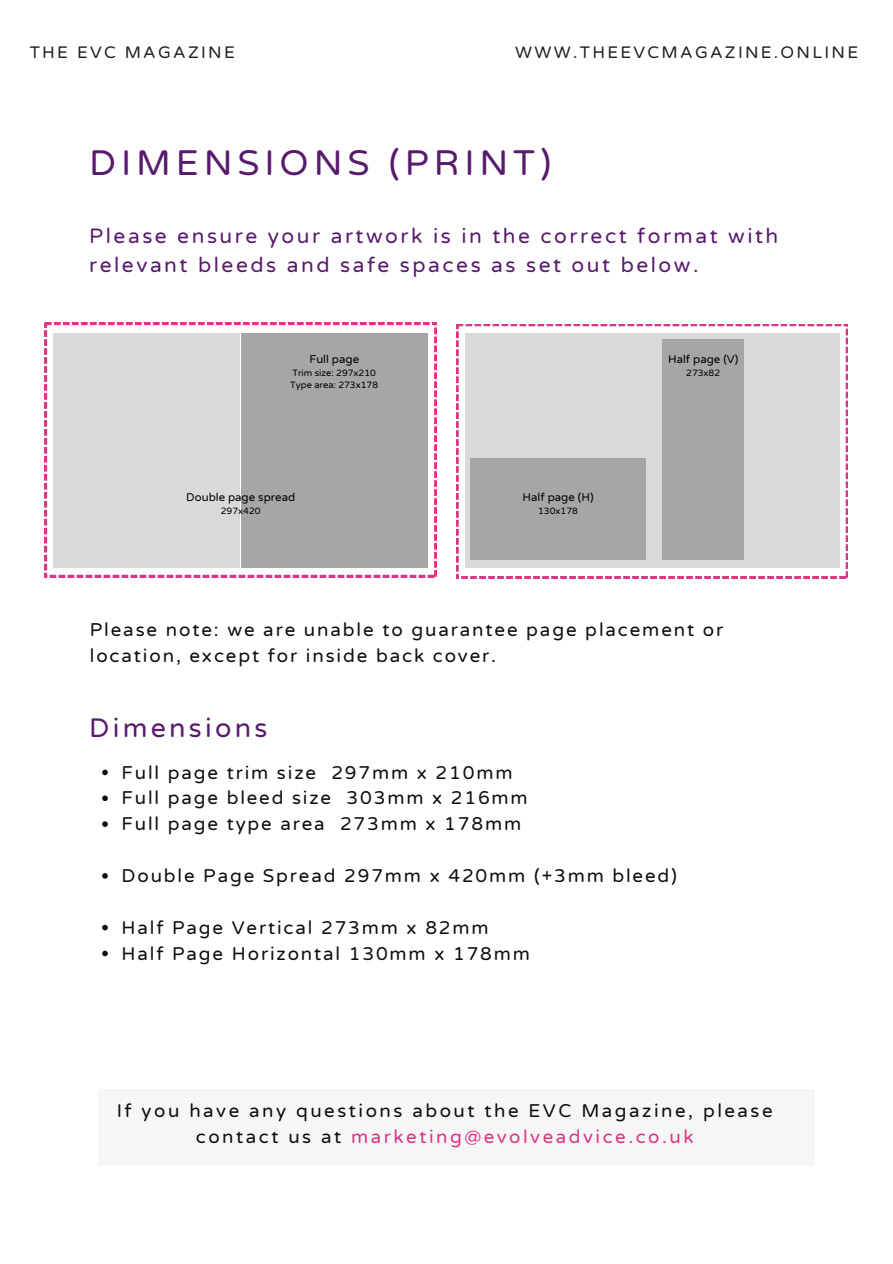
<style>
.page{position:relative;width:893px;height:1264px;background:#fff}
.page>*{position:absolute;margin:0;border:0;box-sizing:border-box;transform-origin:0 0}
.t1{font:36px "Varela Round";letter-spacing:.135em;color:#581b6c}
.t2{font:27px "Varela Round";letter-spacing:.12em;color:#581b6c}
.t3{font:21px/29.2px "Varela Round";letter-spacing:.12em;color:#581b6c}
.t4{font:18.75px/25.8px "Varela Round";letter-spacing:.1em;color:#0f0e0c}
.t5{font:18.6px "Varela Round";letter-spacing:.1em;color:#0f0e0c}
.t6{font:18.6px/25.8px "Varela Round";letter-spacing:.135em;color:#0f0e0c;text-align:center}
.t7{font:16.8px "Varela Round";letter-spacing:.135em;color:#1c2120}
.t8{font:11.4px "Varela Round";color:#000}
.t9{font:9.3px "Varela Round";color:#000}
.s1{color:#d93686}
</style>
<div class="page">
<svg style="left:45px;top:323px;width:391px;height:254px"></svg>
<div style="left:53px;top:333px;width:187px;height:234px;background:#d9d9d9"></div>
<div style="left:241px;top:333px;width:186px;height:234px;background:#a6a6a6"></div>
<svg style="left:456px;top:324px;width:391px;height:254px;fill:#d9d9d9"></svg>
<div style="left:464px;top:333px;width:188px;height:234px;background:#d9d9d9"></div>
<div style="left:470px;top:458px;width:176px;height:102px;background:#a6a6a6"></div>
<div style="left:662px;top:339px;width:82px;height:221px;background:#a6a6a6"></div>
<svg style="left:102px;top:769px;width:6px;height:6px"></svg>
<svg style="left:102px;top:795px;width:6px;height:6px"></svg>
<svg style="left:102px;top:821px;width:6px;height:6px"></svg>
<svg style="left:102px;top:873px;width:6px;height:5px"></svg>
<svg style="left:102px;top:924px;width:6px;height:6px"></svg>
<svg style="left:102px;top:950px;width:6px;height:6px"></svg>
<div style="left:99px;top:1089px;width:715px;height:77px;background:#f6f6f6"></div>
<p class="t7" style="left:30px;top:42px;width:206px">THE EVC MAGAZINE</p>
<p class="t7" style="left:515px;top:42px;width:344px">WWW.THEEVCMAGAZINE.ONLINE</p>
<p class="t1" style="left:89px;top:142px;width:463px">DIMENSIONS (PRINT)</p>
<p class="t3" style="left:89px;top:221px;width:690px">Please ensure your artwork is in the correct format with relevant bleeds and safe spaces as set out below.</p>
<p class="t8" style="left:309px;top:352px;width:51px">Full page</p>
<p class="t9" style="left:292px;top:367px;width:85px">Trim size: 297x210</p>
<p class="t9" style="left:290px;top:380px;width:89px">Type area: 273x178</p>
<p class="t8" style="left:186px;top:490px;width:110px">Double page spread</p>
<p class="t9" style="left:221px;top:505px;width:41px">297x420</p>
<p class="t8" style="left:522px;top:490px;width:72px">Half page (H)</p>
<p class="t9" style="left:538px;top:505px;width:41px">130x178</p>
<p class="t8" style="left:668px;top:352px;width:72px">Half page (V)</p>
<p class="t9" style="left:686px;top:367px;width:36px">273x82</p>
<p class="t4" style="left:90px;top:617px;width:635px">Please note: we are unable to guarantee page placement or location, except for inside back cover.</p>
<p class="t2" style="left:89px;top:712px;width:180px">Dimensions</p>
<p class="t5" style="left:122px;top:761px;width:392px">Full page trim size 297mm x 210mm</p>
<p class="t5" style="left:122px;top:787px;width:407px">Full page bleed size 303mm x 216mm</p>
<p class="t5" style="left:122px;top:813px;width:401px">Full page type area 273mm x 178mm</p>
<p class="t5" style="left:122px;top:865px;width:557px">Double Page Spread 297mm x 420mm (+3mm bleed)</p>
<p class="t5" style="left:122px;top:916px;width:368px">Half Page Vertical 273mm x 82mm</p>
<p class="t5" style="left:122px;top:942px;width:410px">Half Page Horizontal 130mm x 178mm</p>
<p class="t6" style="left:117px;top:1098px;width:657px">If you have any questions about the EVC Magazine, please contact us at <span class="s1">marketing@evolveadvice.co.uk</span></p>
</div>
